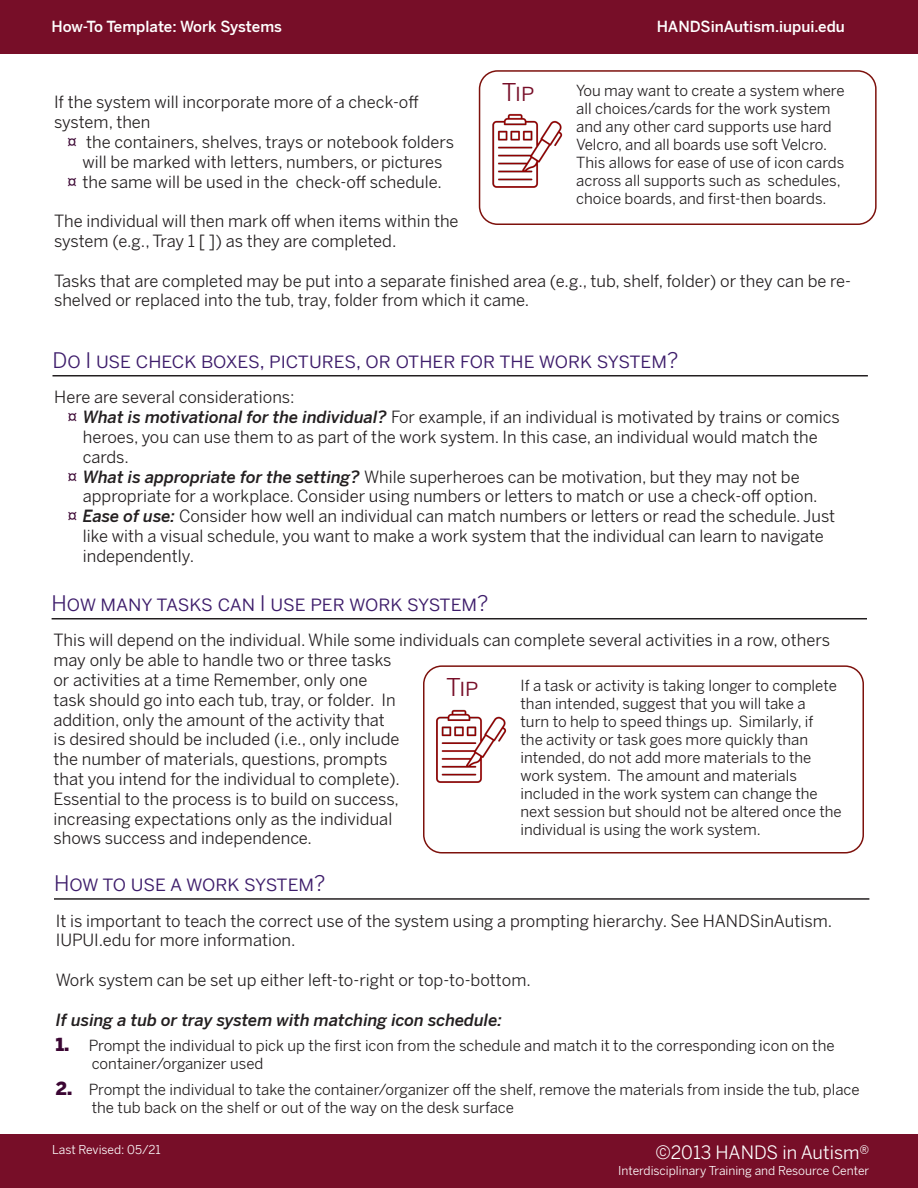
<style>
.page{position:relative;width:918px;height:1188px;background:#fff}
.page>*{position:absolute;margin:0;border:0;box-sizing:border-box;transform-origin:0 0}
.Main_Paragraph{font:24px "Benton Sans";letter-spacing:-.03em;color:#770e28}
.Subtitle{font:21px "Benton Sans";color:#3e1d6b}
.t1{font:18px "Benton Sans";color:#fff}
.Main_Paragraph-2{font:16.5px/19.8px "Benton Sans";color:#231f20}
.Main_Paragraph-3{font:italic 500 16.5px "Benton Sans";color:#231f20}
.Main_Paragraph-4{font:15px/18px "Benton Sans";color:#231f20}
.t2{font:500 15px "Benton Sans";color:#fff}
.t3{font:12px "Benton Sans";color:#fff}
.s1{font-family:"Myriad Pro";font-size:18px;color:#3b0633}
.s2{font-weight:500;font-style:italic}
.s3{font-weight:900;font-size:18px;color:#3b0633}
</style>
<div class="page">
<div style="left:0;top:0;width:918px;height:54px;background:#770e28"></div>
<div style="left:0;top:1134px;width:918px;height:54px;background:#770e28"></div>
<hr style="left:52px;top:375px;width:816px;height:2px;background:#231f20">
<hr style="left:52px;top:618px;width:815px;height:2px;background:#231f20">
<hr style="left:54px;top:898px;width:815px;height:2px;background:#231f20">
<div style="left:479px;top:70px;width:398px;height:155px;border:2px solid #7d110c;border-radius:18px"></div>
<img style="left:492px;top:113px;width:71px;height:75px">
<div style="left:423px;top:665px;width:441px;height:189px;border:2px solid #7d110c;border-radius:18px"></div>
<img style="left:436px;top:709px;width:71px;height:74px">
<p class="t2" style="left:51px;top:18px;width:232px">How-To Template: Work Systems</p>
<p class="t2" style="left:657px;top:18px;width:190px">HANDSinAutism.iupui.edu</p>
<p class="Main_Paragraph" style="left:502px;top:78px;width:34px">Tip</p>
<p class="Main_Paragraph-4" style="left:576px;top:81px;width:270px">You may want to create a system where all choices/cards for the work system and any other card supports use hard Velcro, and all boards use soft Velcro.<br>This allows for ease of use of icon cards across all supports such as schedules, choice boards, and first-then boards.</p>
<p class="Main_Paragraph-2" style="left:54px;top:93px;width:366px">If the system will incorporate more of a check-off system, then</p>
<p class="Main_Paragraph-2" style="left:68px;top:132px;width:388px;text-align:center"><span class="s1">¤</span> the containers, shelves, trays or notebook folders will be marked with letters, numbers, or pictures</p>
<p class="Main_Paragraph-2" style="left:68px;top:172px;width:376px"><span class="s1">¤</span> the same will be used in the check-off schedule.</p>
<p class="Main_Paragraph-2" style="left:54px;top:211px;width:406px">The individual will then mark off when items within the system (e.g., Tray 1 [ ]) as they are completed.</p>
<p class="Main_Paragraph-2" style="left:54px;top:271px;width:799px">Tasks that are completed may be put into a separate finished area (e.g., tub, shelf, folder) or they can be re&shy;shelved or replaced into the tub, tray, folder from which it came.</p>
<p class="Subtitle" style="left:52px;top:348px;width:627px">Do I use check boxes, pictures, or other for the work system?</p>
<p class="Main_Paragraph-2" style="left:54px;top:387px;width:242px">Here are several considerations:</p>
<p class="Main_Paragraph-2" style="left:83px;top:407px;width:759px;text-indent:-15px"><span class="s1">¤</span> <span class="s2">What is motivational for the individual?</span> For example, if an individual is motivated by trains or comics heroes, you can use them to as part of the work system. In this case, an individual would match the cards.</p>
<p class="Main_Paragraph-2" style="left:83px;top:467px;width:736px;text-indent:-15px"><span class="s1">¤</span> <span class="s2">What is appropriate for the setting?</span> While superheroes can be motivation, but they may not be appropriate for a workplace. Consider using numbers or letters to match or use a check-off option.</p>
<p class="Main_Paragraph-2" style="left:83px;top:506px;width:754px;text-indent:-15px"><span class="s1">¤</span> <span class="s2">Ease of use:</span> Consider how well an individual can match numbers or letters or read the schedule. Just like with a visual schedule, you want to make a work system that the individual can learn to navigate independently.</p>
<p class="Subtitle" style="left:52px;top:591px;width:438px">How many tasks can I use per work system?</p>
<p class="Main_Paragraph-2" style="left:53px;top:630px;width:778px">This will depend on the individual. While some individuals can complete several activities in a row, others may only be able to handle two or three tasks<br>or activities at a time Remember, only one<br>task should go into each tub, tray, or folder. In<br>addition, only the amount of the activity that<br>is desired should be included (i.e., only include<br>the number of materials, questions, prompts<br>that you intend for the individual to complete).<br>Essential to the process is to build on success,<br>increasing expectations only as the individual<br>shows success and independence.</p>
<p class="Main_Paragraph" style="left:446px;top:673px;width:34px">Tip</p>
<p class="Main_Paragraph-4" style="left:520px;top:677px;width:323px">If a task or activity is taking longer to complete than intended, suggest that you will take a<br>turn to help to speed things up. Similarly, if<br>the activity or task goes more quickly than intended, do not add more materials to the work system. The amount and materials included in the work system can change the next session but should not be altered once the individual is using the work system.</p>
<p class="Subtitle" style="left:54px;top:871px;width:273px">How to use a work system?</p>
<p class="Main_Paragraph-2" style="left:56px;top:911px;width:778px">It is important to teach the correct use of the system using a prompting hierarchy. See HANDSinAutism.<br>IUPUI.edu for more information.</p>
<p class="Main_Paragraph-2" style="left:56px;top:970px;width:477px">Work system can be set up either left-to-right or top-to-bottom.</p>
<p class="Main_Paragraph-3" style="left:56px;top:1009px;width:448px">If using a tub or tray system with matching icon schedule:</p>
<p class="Main_Paragraph-4" style="left:92px;top:1037px;width:744px;text-indent:-36px"><span class="s3">1.</span> Prompt the individual to pick up the first icon from the schedule and match it to the corresponding icon on the container/organizer used</p>
<p class="Main_Paragraph-4" style="left:92px;top:1080px;width:769px;text-indent:-36px"><span class="s3">2.</span> Prompt the individual to take the container/organizer off the shelf, remove the materials from inside the tub, place the tub back on the shelf or out of the way on the desk surface</p>
<p class="t3" style="left:52px;top:1143px;width:110px">Last Revised: 05/21</p>
<p class="t1" style="left:655px;top:1142px;width:215px">©2013 HANDS in Autism®</p>
<p class="t3" style="left:618px;top:1164px;width:253px">Interdisciplinary Training and Resource Center</p>
</div>
